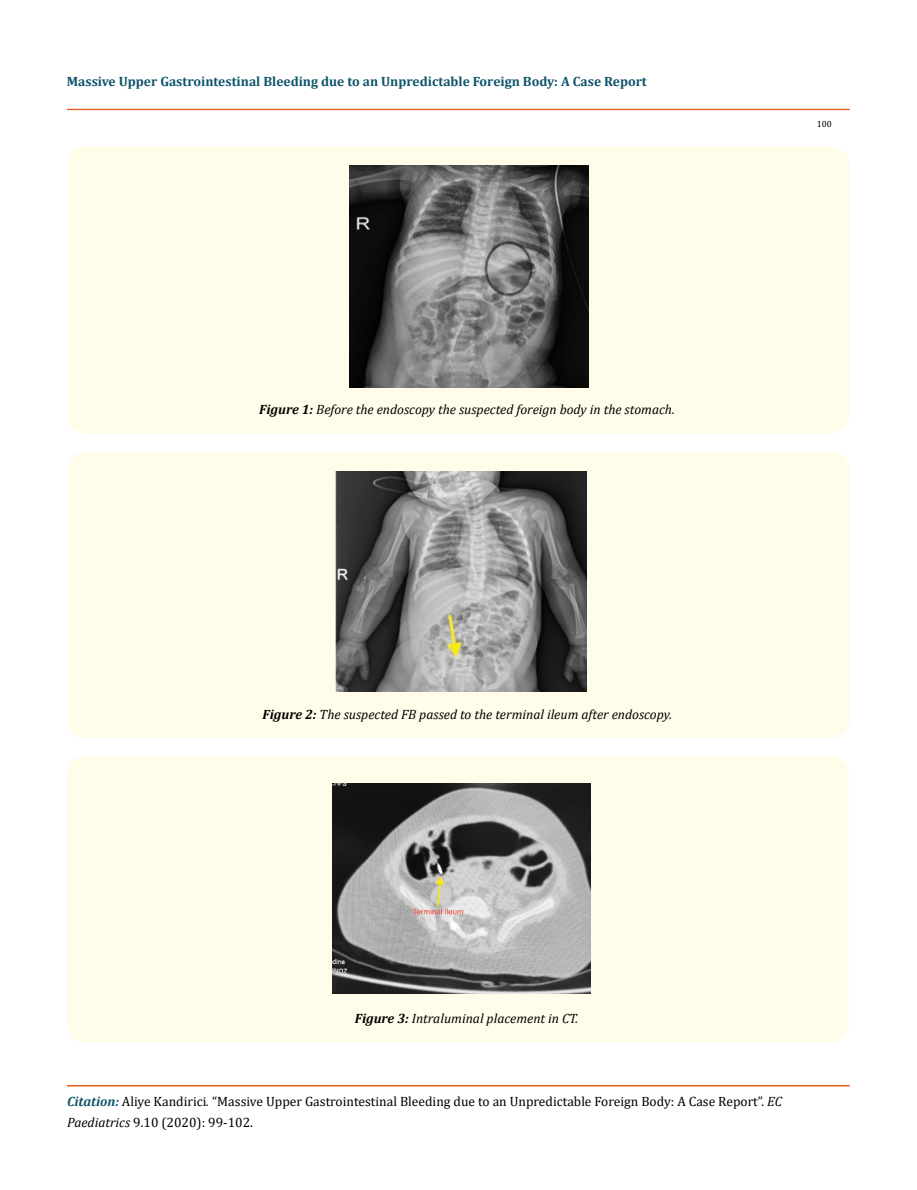
<style>
.page{position:relative;width:917px;height:1190px;background:#fff}
.page>*{position:absolute;margin:0;border:0;box-sizing:border-box;transform-origin:0 0}
.t1{font:italic 13.5px "Cambria";color:#000}
.t2{font:13.5px/21px "Cambria";color:#000}
.t3{font:700 13.5px "Cambria";color:#0e546a}
.t4{font:9px "Cambria";color:#000}
.s1{font-weight:700}
.s2{font-weight:700;font-style:italic;color:#0e546a}
.s3{font-style:italic}
</style>
<div class="page">
<div style="left:67px;top:109px;width:782px;height:1px;border:1px solid #e05d1a"></div>
<div style="left:67px;top:1085px;width:782px;height:1px;border:1px solid #e05d1a"></div>
<div style="left:68px;top:147px;width:781px;height:286px;background:#fffde9;border-radius:18px"></div>
<img style="left:350px;top:165px;width:238px;height:223px">
<div style="left:68px;top:452px;width:781px;height:286px;background:#fffde9;border-radius:18px"></div>
<img style="left:335px;top:471px;width:252px;height:220px">
<div style="left:67px;top:756px;width:781px;height:286px;background:#fffde9;border-radius:18px"></div>
<img style="left:332px;top:783px;width:258px;height:210px">
<p class="t3" style="left:67px;top:72px;width:581px">Massive Upper Gastrointestinal Bleeding due to an Unpredictable Foreign Body: A Case Report</p>
<p class="t1" style="left:259px;top:399px;width:417px"><span class="s1">Figure 1:</span> Before the endoscopy the suspected foreign body in the stomach.</p>
<p class="t4" style="left:816px;top:118px;width:16px">100</p>
<p class="t1" style="left:263px;top:704px;width:411px"><span class="s1">Figure 2:</span> The suspected FB passed to the terminal ileum after endoscopy.</p>
<p class="t1" style="left:355px;top:1009px;width:225px"><span class="s1">Figure 3:</span> Intraluminal placement in CT.</p>
<p class="t2" style="left:67px;top:1090px;width:716px"><span class="s2">Citation:</span> Aliye Kandirici<span class="s3">.</span> “Massive Upper Gastrointestinal Bleeding due to an Unpredictable Foreign Body: A Case Report”. <span class="s3">EC<br>Paediatrics</span> 9.10 (2020): 99-102.</p>
</div>
